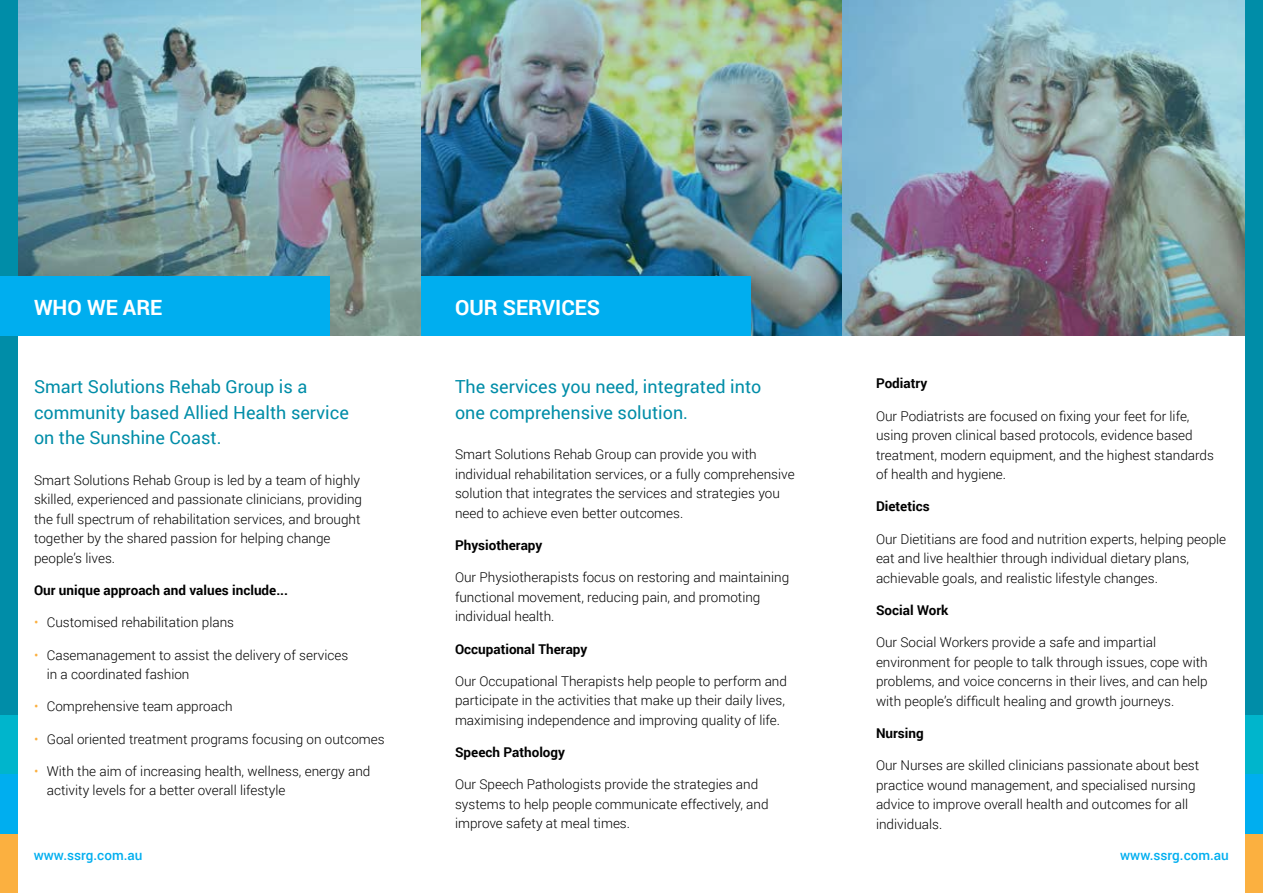
<style>
.page{position:relative;width:1263px;height:893px;background:#fff}
.page>*{position:absolute;margin:0;border:0;box-sizing:border-box;transform-origin:0 0}
.t1{font:700 21px "Roboto";color:#fff}
.t2{font:18px/25.5px "Roboto";color:#008da8}
.t3{font:300 13.5px/19.5px "Roboto";color:#000}
.t4{font:700 13.5px "Roboto";color:#000}
.t5{font:500 13.5px "Roboto";color:#00aeef}
.s1{color:#fbb040}
</style>
<div class="page">
<img style="left:842px;top:0;width:404px;height:336px">
<img style="left:17px;top:0;width:404px;height:336px">
<img style="left:421px;top:0;width:421px;height:336px">
<div style="left:1246px;top:833px;width:17px;height:60px;background:#fbb040"></div>
<div style="left:1246px;top:774px;width:17px;height:59px;background:#00aeef"></div>
<div style="left:1246px;top:714px;width:17px;height:60px;background:#00b5cc"></div>
<div style="left:1246px;top:0;width:17px;height:714px;background:#008da8"></div>
<div style="left:0;top:833px;width:17px;height:60px;background:#fbb040"></div>
<div style="left:0;top:774px;width:17px;height:59px;background:#00aeef"></div>
<div style="left:0;top:714px;width:17px;height:60px;background:#00b5cc"></div>
<div style="left:0;top:0;width:17px;height:714px;background:#008da8"></div>
<div style="left:0;top:276px;width:330px;height:60px;background:#00aeef"></div>
<div style="left:421px;top:276px;width:330px;height:60px;background:#00aeef"></div>
<h1 class="t1" style="left:34px;top:292px;width:130px">WHO WE ARE</h1>
<h1 class="t1" style="left:455px;top:292px;width:147px">OUR SERVICES</h1>
<h2 class="t2" style="left:34px;top:373px;width:316px">Smart Solutions Rehab Group is a community based Allied Health service on the Sunshine Coast.</h2>
<p class="t3" style="left:34px;top:470px;width:330px">Smart Solutions Rehab Group is led by a team of highly skilled, experienced and passionate clinicians, providing the full spectrum of rehabilitation services, and brought together by the shared passion for helping change people’s lives.</p>
<p class="t4" style="left:34px;top:581px;width:256px">Our unique approach and values include...</p>
<p class="t3" style="left:34px;top:612px;width:202px"><span class="s1">•</span> Customised rehabilitation plans</p>
<p class="t3" style="left:47px;top:645px;width:303px;text-indent:-13px"><span class="s1">•</span> Casemanagement to assist the delivery of services in a coordinated fashion</p>
<p class="t3" style="left:34px;top:696px;width:200px"><span class="s1">•</span> Comprehensive team approach</p>
<p class="t3" style="left:34px;top:729px;width:352px"><span class="s1">•</span> Goal oriented treatment programs focusing on outcomes</p>
<p class="t3" style="left:47px;top:761px;width:325px;text-indent:-13px"><span class="s1">•</span> With the aim of increasing health, wellness, energy and activity levels for a better overall lifestyle</p>
<h2 class="t2" style="left:455px;top:373px;width:308px">The services you need, integrated into one comprehensive solution.</h2>
<p class="t3" style="left:455px;top:444px;width:341px">Smart Solutions Rehab Group can provide you with individual rehabilitation services, or a fully comprehensive solution that integrates the services and strategies you need to achieve even better outcomes.</p>
<p class="t4" style="left:455px;top:536px;width:89px">Physiotherapy</p>
<p class="t3" style="left:455px;top:567px;width:336px">Our Physiotherapists focus on restoring and maintaining functional movement, reducing pain, and promoting individual health.</p>
<p class="t4" style="left:455px;top:639px;width:134px">Occupational Therapy</p>
<p class="t3" style="left:455px;top:671px;width:333px">Our Occupational Therapists help people to perform and participate in the activities that make up their daily lives, maximising independence and improving quality of life.</p>
<p class="t4" style="left:455px;top:743px;width:112px">Speech Pathology</p>
<p class="t3" style="left:455px;top:774px;width:315px">Our Speech Pathologists provide the strategies and systems to help people communicate effectively, and improve safety at meal times.</p>
<p class="t4" style="left:876px;top:374px;width:53px">Podiatry</p>
<p class="t3" style="left:876px;top:406px;width:339px">Our Podiatrists are focused on fixing your feet for life, using proven clinical based protocols, evidence based treatment, modern equipment, and the highest standards of health and hygiene.</p>
<p class="t4" style="left:876px;top:497px;width:55px">Dietetics</p>
<p class="t3" style="left:876px;top:528px;width:352px">Our Dietitians are food and nutrition experts, helping people eat and live healthier through individual dietary plans, achievable goals, and realistic lifestyle changes.</p>
<p class="t4" style="left:876px;top:600px;width:74px">Social Work</p>
<p class="t3" style="left:876px;top:632px;width:333px">Our Social Workers provide a safe and impartial environment for people to talk through issues, cope with problems, and voice concerns in their lives, and can help with people’s difficult healing and growth journeys.</p>
<p class="t4" style="left:876px;top:723px;width:49px">Nursing</p>
<p class="t3" style="left:876px;top:755px;width:325px">Our Nurses are skilled clinicians passionate about best practice wound management, and specialised nursing advice to improve overall health and outcomes for all individuals.</p>
<p class="t5" style="left:34px;top:845px;width:110px">www.ssrg.com.au</p>
<p class="t5" style="left:1120px;top:845px;width:110px">www.ssrg.com.au</p>
</div>
